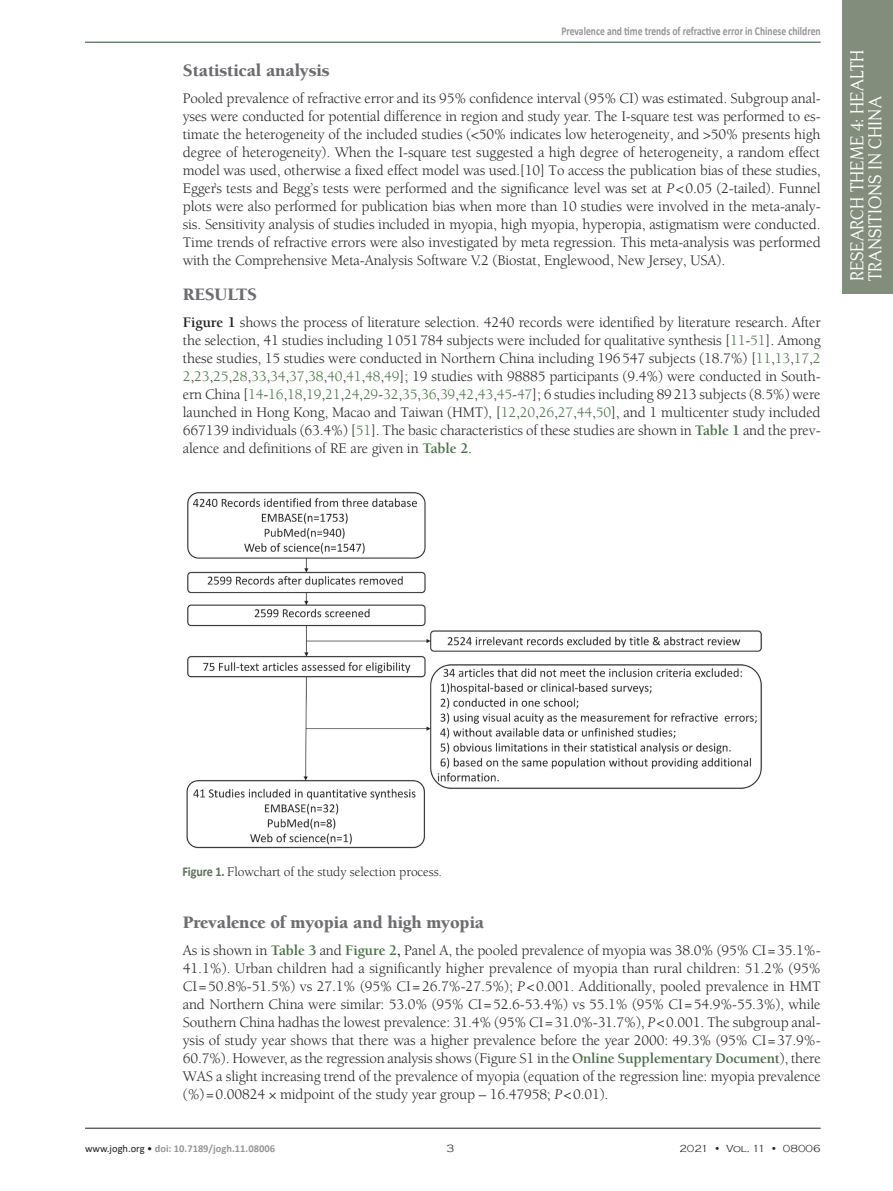
<style>
.page{position:relative;width:893px;height:1191px;background:#fff}
.page>*{position:absolute;margin:0;border:0;box-sizing:border-box;transform-origin:0 0}
.Podnaslovi_PAPERS_2{font:900 18px "Berkeley Std";letter-spacing:-.01em;color:#6c6d70}
.t1{font:18px/14px "Centabel";color:#fff}
.Tekst_Osnovni{font:15px/18px "Berkeley Std";letter-spacing:-.01em;color:#231f20;text-align:justify}
.potpisi_slike{font:13.5px "Berkeley Std";letter-spacing:-.01em;color:#231f20}
.t2{font:700 12px "Calibri";color:#939598;scale:.8 1}
.t3{font:300 10.95px "Copperplate Gothic";color:#231f20}
.t4{font:700 10.5px "Calibri";color:#939598}
.t5{font:300 10.5px "Copperplate Gothic";color:#231f20}
.s1{font-style:italic}
.s2{font-weight:700}
.s3{color:#477045}
.s4{font-weight:700;color:#477045}
.s5{font-family:"Calibri";font-weight:700;color:#5f6f5b}
.s6{font-weight:400;color:#231f20}
</style>
<div class="page">
<hr style="left:85px;top:1128px;width:736px;height:1px;background:#231f20">
<hr style="left:85px;top:42px;width:736px;height:1px;background:#244d32">
<div style="left:842px;top:0;width:51px;height:293px;background:#838d7c"></div>
<img style="left:186px;top:492px;width:576px;height:357px">
<p class="t2" style="left:561px;top:22px;width:326px">Prevalence and time trends of refractive error in Chinese children</p>
<p class="Podnaslovi_PAPERS_2" style="left:183px;top:61px;width:148px">Statistical analysis</p>
<p class="Tekst_Osnovni" style="left:183px;top:90px;width:639px">Pooled prevalence of refractive error and its 95% confidence interval (95% CI) was estimated. Subgroup anal&shy;yses were conducted for potential difference in region and study year. The I-square test was performed to es&shy;timate the heterogeneity of the included studies (&lt;50% indicates low heterogeneity, and &gt;50% presents high degree of heterogeneity). When the I-square test suggested a high degree of heterogeneity, a random effect model was used, otherwise a fixed effect model was used.[10] To access the publication bias of these studies, Egger’s tests and Begg’s tests were performed and the significance level was set at <span class="s1">P</span>&lt;0.05 (2-tailed). Funnel plots were also performed for publication bias when more than 10 studies were involved in the meta-analy&shy;sis. Sensitivity analysis of studies included in myopia, high myopia, hyperopia, astigmatism were conducted.<br>Time trends of refractive errors were also investigated by meta regression. This meta-analysis was performed with the Comprehensive Meta-Analysis Software V.2 (Biostat, Englewood, New Jersey, USA).</p>
<p class="Podnaslovi_PAPERS_2" style="left:183px;top:285px;width:76px">RESULTS</p>
<p class="Tekst_Osnovni" style="left:183px;top:313px;width:639px"><span class="s2">Figure 1</span> shows the process of literature selection. 4240 records were identified by literature research. After the selection, 41 studies including 1051784 subjects were included for qualitative synthesis [<span class="s3">11</span>-<span class="s3">51</span>]. Among these studies, 15 studies were conducted in Northern China including 196547 subjects (18.7%) [<span class="s3">11</span>,<span class="s3">13</span>,<span class="s3">17</span>,<span class="s3">2<br>2</span>,<span class="s3">23</span>,<span class="s3">25</span>,<span class="s3">28</span>,<span class="s3">33</span>,<span class="s3">34</span>,<span class="s3">37</span>,<span class="s3">38</span>,<span class="s3">40</span>,<span class="s3">41</span>,<span class="s3">48</span>,<span class="s3">49</span>]; 19 studies with 98885 participants (9.4%) were conducted in South&shy;ern China [<span class="s3">14</span>-<span class="s3">16</span>,<span class="s3">18</span>,<span class="s3">19</span>,<span class="s3">21</span>,<span class="s3">24</span>,<span class="s3">29</span>-<span class="s3">32</span>,<span class="s3">35</span>,<span class="s3">36</span>,<span class="s3">39</span>,<span class="s3">42</span>,<span class="s3">43</span>,<span class="s3">45</span>-<span class="s3">47</span>]; 6 studies including 89213 subjects (8.5%) were launched in Hong Kong, Macao and Taiwan (HMT), [<span class="s3">12</span>,<span class="s3">20</span>,<span class="s3">26</span>,<span class="s3">27</span>,<span class="s3">44</span>,<span class="s3">50</span>], and 1 multicenter study included 667139 individuals (63.4%) [<span class="s3">51</span>]. The basic characteristics of these studies are shown in <span class="s4">Table 1</span> and the prev&shy;alence and definitions of RE are given in <span class="s4">Table 2</span>.</p>
<p class="t1" style="left:850px;top:281px;width:233px;rotate:-90deg">RESEARCH THEME 4: HEALTH<br>VIEWPOINTS</p>
<p class="t1" style="left:868px;top:281px;width:186px;rotate:-90deg">TRANSITIONS IN CHINA</p>
<p class="potpisi_slike" style="left:182px;top:864px;width:261px"><span class="s5">Figure 1.</span> Flowchart of the study selection process.</p>
<p class="Podnaslovi_PAPERS_2" style="left:183px;top:913px;width:303px">Prevalence of myopia and high myopia</p>
<p class="Tekst_Osnovni" style="left:183px;top:941px;width:639px">As is shown in <span class="s4">Table 3</span> and <span class="s4">Figure 2</span><span class="s2">,</span> Panel A, the pooled prevalence of myopia was 38.0% (95% CI=35.1%- 41.1%). Urban children had a significantly higher prevalence of myopia than rural children: 51.2% (95% CI=50.8%-51.5%) vs 27.1% (95% CI=26.7%-27.5%); <span class="s1">P</span>&lt;0.001. Additionally, pooled prevalence in HMT and Northern China were similar: 53.0% (95% CI=52.6-53.4%) vs 55.1% (95% CI=54.9%-55.3%), while Southern China hadhas the lowest prevalence: 31.4% (95% CI=31.0%-31.7%), <span class="s1">P</span>&lt;0.001. The subgroup anal&shy;ysis of study year shows that there was a higher prevalence before the year 2000: 49.3% (95% CI=37.9%- 60.7%). However, as the regression analysis shows (Figure S1 in the <span class="s4">Online Supplementary Document</span>), there WAS a slight increasing trend of the prevalence of myopia (equation of the regression line: myopia prevalence (%)=0.00824 × midpoint of the study year group – 16.47958; <span class="s1">P</span>&lt;0.01).</p>
<p class="t4" style="left:85px;top:1141px;width:191px"><span class="s6">www.jogh.org •</span> doi: 10.7189/jogh.11.08006</p>
<p class="t3" style="left:447px;top:1142px;width:9px">3</p>
<p class="t5" style="left:679px;top:1142px;width:143px">2021 • Vol. 11 • 08006</p>
</div>
